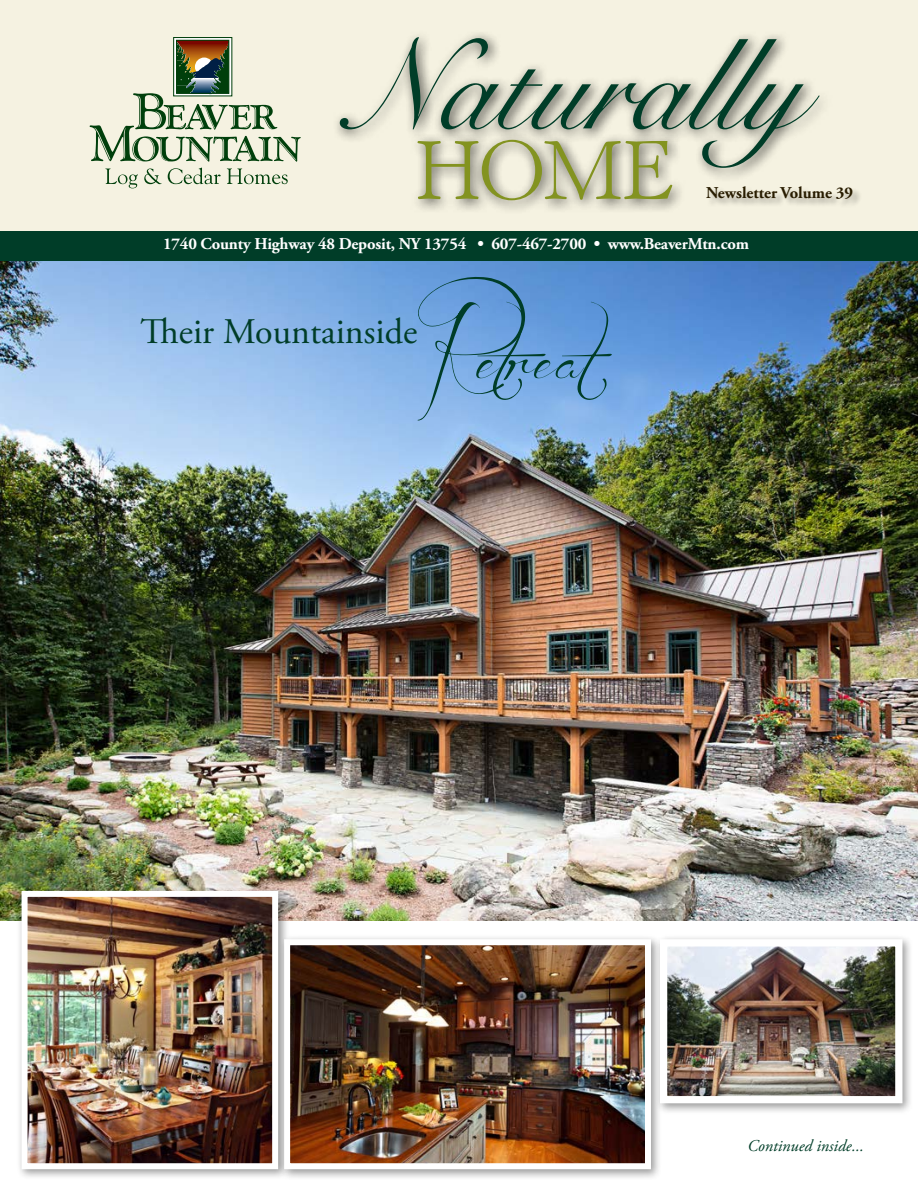
<style>
.page{position:relative;width:918px;height:1188px;background:#fff}
.page>*{position:absolute;margin:0;border:0;box-sizing:border-box;transform-origin:0 0}
.t1{font:54px "Beforethe Rain";color:#003d28}
.t2{font:36px "Adobe Garamond Pro";color:#003d28}
.t3{font:700 16.5px "Adobe Garamond Pro";letter-spacing:-.01em;color:#fff}
.t4{font:italic 16.5px "Adobe Garamond Pro";color:#003d28}
.t5{font:700 16.5px "Adobe Garamond Pro";color:#281c00}
</style>
<div class="page">
<img style="left:0;top:260px;width:918px;height:661px">
<div style="left:0;top:0;width:918px;height:237px;background:#f5f2e1"></div>
<div style="left:410px;top:131px;width:276px;height:84px;background:#000;opacity:.75"></div>
<svg style="left:340px;top:37px;width:480px;height:163px"></svg>
<div style="left:0;top:231px;width:918px;height:29px;background:#003d28"></div>
<svg style="left:105px;top:168px;width:33px;height:20px"></svg>
<svg style="left:144px;top:168px;width:18px;height:16px"></svg>
<svg style="left:168px;top:168px;width:53px;height:16px"></svg>
<svg style="left:227px;top:168px;width:61px;height:16px"></svg>
<svg style="left:173px;top:37px;width:59px;height:5px"></svg>
<svg style="left:90px;top:42px;width:211px;height:120px"></svg>
<div style="left:176px;top:40px;width:53px;height:54px;border:1px solid #003f0b"></div>
<div style="left:707px;top:186px;width:155px;height:23px;background:#000;opacity:.3"></div>
<div style="left:17px;top:886px;width:273px;height:295px;background:#000;opacity:.41"></div>
<img style="left:29px;top:898px;width:242px;height:264px">
<div style="left:22px;top:891px;width:256px;height:278px;border:6px solid #fff"></div>
<div style="left:279px;top:934px;width:384px;height:246px;background:#000;opacity:.4"></div>
<img style="left:291px;top:946px;width:353px;height:216px">
<div style="left:284px;top:939px;width:367px;height:230px;border:6px solid #fff"></div>
<div style="left:655px;top:934px;width:259px;height:181px;background:#000;opacity:.4"></div>
<img style="left:668px;top:947px;width:226px;height:148px">
<div style="left:660px;top:939px;width:242px;height:164px;border:7px solid #fff"></div>
<p class="t5" style="left:706px;top:183px;width:149px">Newsletter Volume 39</p>
<p class="t3" style="left:163px;top:234px;width:587px">1740 County Highway 48 Deposit, NY 13754 • 607-467-2700 • www.BeaverMtn.com</p>
<h1 class="t1" style="left:418px;top:328px;width:233px">Retreat</h1>
<h2 class="t2" style="left:140px;top:310px;width:278px">Their Mountainside</h2>
<p class="t4" style="left:747px;top:1136px;width:118px">Continued inside...</p>
</div>
